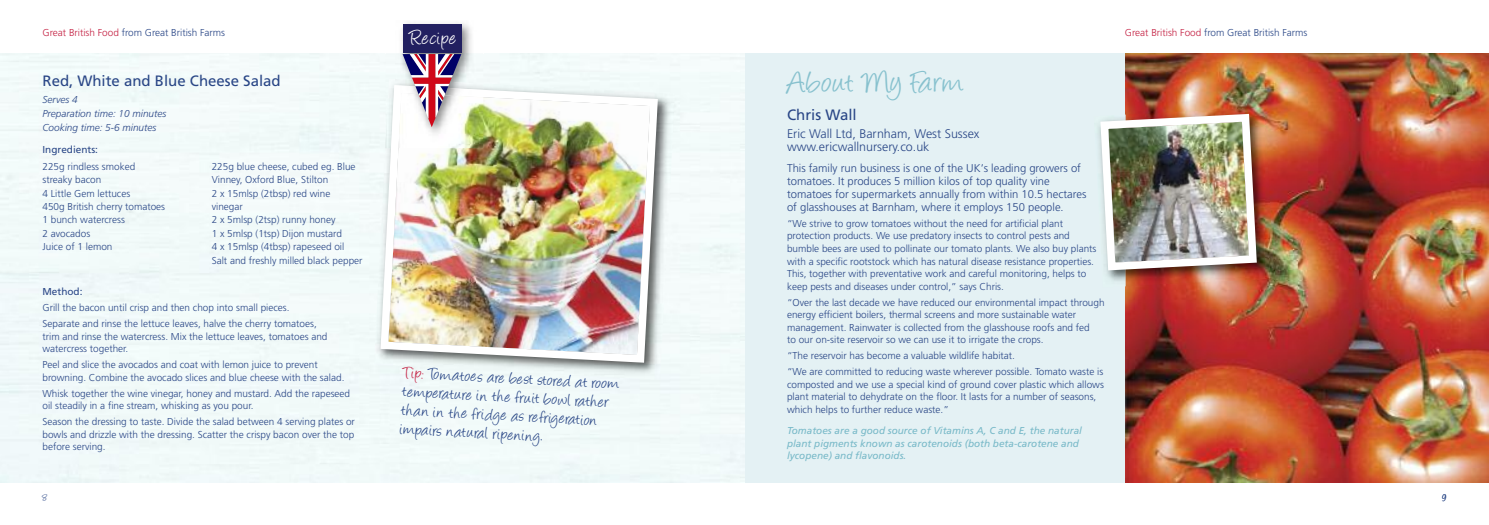
<style>
.page{position:relative;width:1489px;height:525px;background:#fff}
.page>*{position:absolute;margin:0;border:0;box-sizing:border-box;transform-origin:0 0}
.t1{font:35px "Angelina";letter-spacing:.02em;color:#87c1ce}
.t2{font:22.12px "Angelina";letter-spacing:.045em;color:#fff}
.t3{font:18.75px/18.8px "Angelina";color:#294686}
.t4{font:15px "Frutiger";color:#294686}
.t5{font:300 12.5px/13.8px "Frutiger";color:#294686}
.t6{font:300 11.25px/13.1px "Frutiger";color:#294686}
.t7{font:11.25px "Angelina";color:#294686}
.t8{font:300 10px/12.5px "Frutiger";color:#294686}
.t9{font:italic 10px/12.5px "Frutiger";color:#78b9c8}
.t10{font:italic 300 10px/13.8px "Frutiger";color:#294686}
.t11{font:10px "Frutiger";color:#294686}
.s1{color:#c42042}
</style>
<div class="page">
<div style="left:722px;top:53px;width:738px;height:429px;background:#e4f1f4"></div>
<img style="left:1125px;top:53px;width:363px;height:429px">
<img style="left:1107px;top:274px;width:18px;height:7px">
<img style="left:1125px;top:107px;width:148px;height:179px">
<img style="left:1098px;top:110px;width:162px;height:164px">
<div style="left:0;top:53px;width:744px;height:429px;background:#f2fafa"></div>
<img style="left:374px;top:83px;width:301px;height:296px">
<img style="left:376px;top:81px;width:285px;height:285px">
<img style="left:385px;top:23px;width:98px;height:56px">
<img style="left:385px;top:79px;width:98px;height:69px">
<img style="left:391px;top:85px;width:92px;height:63px">
<img style="left:398px;top:93px;width:85px;height:55px">
<svg style="left:402px;top:54px;width:59px;height:73px"></svg>
<div style="left:402px;top:25px;width:59px;height:28px;background:#222060"></div>
<p class="t8" style="left:43px;top:27px;width:184px"><span class="s1">Great British Food</span> from Great British Farms</p>
<h2 class="t2" style="left:409px;top:28px;width:48px">Recipe</h2>
<p class="t8" style="left:1124px;top:27px;width:184px"><span class="s1">Great British Food</span> from Great British Farms</p>
<h3 class="t4" style="left:43px;top:74px;width:240px">Red, White and Blue Cheese Salad</h3>
<p class="t10" style="left:43px;top:93px;width:125px">Serves 4<br>Preparation time: 10 minutes<br>Cooking time: 5-6 minutes</p>
<p class="t11" style="left:43px;top:145px;width:57px">Ingredients:</p>
<p class="t8" style="left:43px;top:160px;width:124px;line-height:13.4px">225g rindless smoked streaky bacon<br>4 Little Gem lettuces<br>450g British cherry tomatoes<br>1 bunch watercress<br>2 avocados<br>Juice of 1 lemon</p>
<p class="t8" style="left:212px;top:160px;width:152px;line-height:13.4px">225g blue cheese, cubed eg. Blue<br>Vinney, Oxford Blue, Stilton<br>2 x 15mlsp (2tbsp) red wine vinegar<br>2 x 5mlsp (2tsp) runny honey<br>1 x 5mlsp (1tsp) Dijon mustard<br>4 x 15mlsp (4tbsp) rapeseed oil<br>Salt and freshly milled black pepper</p>
<p class="t11" style="left:43px;top:287px;width:41px">Method:</p>
<p class="t8" style="left:43px;top:300px;width:276px;line-height:16px">Grill the bacon until crisp and then chop into small pieces.<br>Separate and rinse the lettuce leaves, halve the cherry tomatoes,</p>
<p class="t8" style="left:43px;top:330px;width:286px">trim and rinse the watercress. Mix the lettuce leaves, tomatoes and watercress together.</p>
<p class="t8" style="left:43px;top:359px;width:303px">Peel and slice the avocados and coat with lemon juice to prevent browning. Combine the avocado slices and blue cheese with the salad.</p>
<p class="t8" style="left:43px;top:387px;width:309px">Whisk together the wine vinegar, honey and mustard. Add the rapeseed oil steadily in a fine stream, whisking as you pour.</p>
<p class="t8" style="left:43px;top:416px;width:314px;text-align:justify">Season the dressing to taste. Divide the salad between 4 serving plates or bowls and drizzle with the dressing. Scatter the crispy bacon over the top before serving.</p>
<h3 class="t3" style="left:403px;top:365px;width:218px;rotate:3deg"><span class="s1">Tip:</span> Tomatoes are best stored at room temperature in the fruit bowl rather than in the fridge as refrigeration impairs natural ripening.</h3>
<h1 class="t1" style="left:787px;top:67px;width:178px">About My Farm</h1>
<h3 class="t4" style="left:787px;top:109px;width:71px">Chris Wall</h3>
<p class="t5" style="left:787px;top:127px;width:194px">Eric Wall Ltd, Barnham, West Sussex www.ericwallnursery.co.uk</p>
<p class="t6" style="left:787px;top:162px;width:301px">This family run business is one of the UK’s leading growers of tomatoes. It produces 5 million kilos of top quality vine tomatoes for supermarkets annually from within 10.5 hectares of glasshouses at Barnham, where it employs 150 people.</p>
<p class="t8" style="left:787px;top:218px;width:311px">“We strive to grow tomatoes without the need for artificial plant protection products. We use predatory insects to control pests and bumble bees are used to pollinate our tomato plants. We also buy plants with a specific rootstock which has natural disease resistance properties.<br>This, together with preventative work and careful monitoring, helps to keep pests and diseases under control,” says Chris.</p>
<p class="t8" style="left:787px;top:296px;width:319px">“Over the last decade we have reduced our environmental impact through energy efficient boilers, thermal screens and more sustainable water management. Rainwater is collected from the glasshouse roofs and fed<br>to our on-site reservoir so we can use it to irrigate the crops.</p>
<p class="t8" style="left:787px;top:348px;width:318px;line-height:16px">“The reservoir has become a valuable wildlife habitat.<br>“We are committed to reducing waste wherever possible. Tomato waste is</p>
<p class="t8" style="left:787px;top:378px;width:318px">composted and we use a special kind of ground cover plastic which allows plant material to dehydrate on the floor. It lasts for a number of seasons, which helps to further reduce waste.”</p>
<p class="t9" style="left:787px;top:425px;width:296px">Tomatoes are a good source of Vitamins A, C and E, the natural plant pigments known as carotenoids (both beta-carotene and lycopene) and flavonoids.</p>
<p class="t7" style="left:43px;top:493px;width:6px">8</p>
<p class="t7" style="left:1442px;top:493px;width:6px">9</p>
</div>
